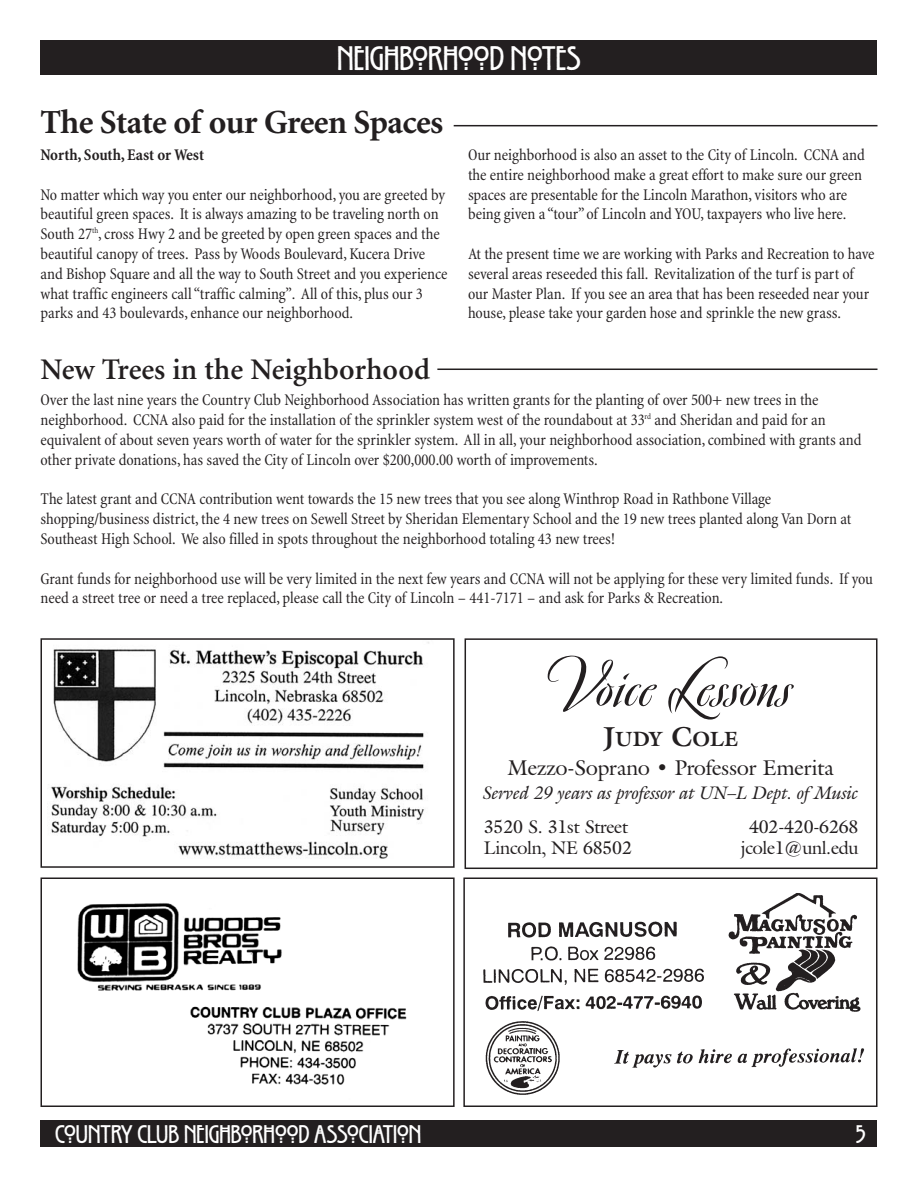
<style>
.page{position:relative;width:918px;height:1188px;background:#fff}
.page>*{position:absolute;margin:0;border:0;box-sizing:border-box;transform-origin:0 0}
.t1{font:700 73.5px "Avalon";color:#231f20}
.t2{font:36px "Willow Plain";color:#fff}
.t3{font:700 33.75px "Minion";letter-spacing:-.015em;color:#231f20}
.t4{font:600 30px "Minion";color:#231f20}
.t5{font:27px "Willow Plain";color:#fff}
.t6{font:21px "Galliard IT Cby BT";color:#231f20}
.t7{font:700 20.25px "Galliard IT Cby BT";color:#231f20}
.t8{font:18px "Galliard IT Cby BT";letter-spacing:-.01em;color:#231f20}
.t9{font:italic 18px "Galliard IT Cby BT";color:#231f20}
.t10{font:condensed 16.5px/19.8px "Minion";color:#231f20}
.t11{font:700 condensed 16.5px "Minion";letter-spacing:-.01em;color:#231f20}
.s1{font-size:27px}
</style>
<div class="page">
<img style="left:77px;top:903px;width:330px;height:182px">
<div style="left:40px;top:878px;width:415px;height:229px;border:2px solid #231f20"></div>
<img style="left:483px;top:893px;width:382px;height:202px">
<div style="left:463px;top:878px;width:415px;height:229px;border:2px solid #231f20"></div>
<div style="left:40px;top:40px;width:838px;height:35px;background:#231f20"></div>
<div style="left:40px;top:1120px;width:838px;height:28px;background:#231f20"></div>
<hr style="left:454px;top:125px;width:424px;height:1px;background:#231f20">
<hr style="left:437px;top:369px;width:441px;height:1px;background:#231f20">
<img style="left:50px;top:642px;width:379px;height:217px">
<div style="left:40px;top:638px;width:415px;height:230px;border:2px solid #231f20"></div>
<div style="left:465px;top:638px;width:413px;height:231px;border:2px solid #231f20"></div>
<h2 class="t2" style="left:337px;top:36px;width:245px">NEIGHBORHOOD NOTES</h2>
<h3 class="t3" style="left:40px;top:109px;width:404px">The State of our Green Spaces</h3>
<p class="t11" style="left:40px;top:148px;width:165px">North, South, East or West</p>
<p class="t10" style="left:40px;top:186px;width:409px">No matter which way you enter our neighborhood, you are greeted by beautiful green spaces. It is always amazing to be traveling north on South 27<sup>th</sup>, cross Hwy 2 and be greeted by open green spaces and the beautiful canopy of trees. Pass by Woods Boulevard, Kucera Drive and Bishop Square and all the way to South Street and you experience what traffic engineers call “traffic calming”. All of this, plus our 3 parks and 43 boulevards, enhance our neighborhood.</p>
<p class="t10" style="left:468px;top:146px;width:398px">Our neighborhood is also an asset to the City of Lincoln. CCNA and the entire neighborhood make a great effort to make sure our green spaces are presentable for the Lincoln Marathon, visitors who are being given a “tour” of Lincoln and YOU, taxpayers who live here.</p>
<p class="t10" style="left:468px;top:245px;width:408px">At the present time we are working with Parks and Recreation to have several areas reseeded this fall. Revitalization of the turf is part of our Master Plan. If you see an area that has been reseeded near your house, please take your garden hose and sprinkle the new grass.</p>
<h3 class="t4" style="left:40px;top:358px;width:391px">New Trees in the Neighborhood</h3>
<p class="t10" style="left:40px;top:392px;width:823px">Over the last nine years the Country Club Neighborhood Association has written grants for the planting of over 500+ new trees in the neighborhood. CCNA also paid for the installation of the sprinkler system west of the roundabout at 33<sup>rd</sup> and Sheridan and paid for an equivalent of about seven years worth of water for the sprinkler system. All in all, your neighborhood association, combined with grants and other private donations, has saved the City of Lincoln over $200,000.00 worth of improvements.</p>
<p class="t10" style="left:41px;top:491px;width:813px">The latest grant and CCNA contribution went towards the 15 new trees that you see along Winthrop Road in Rathbone Village shopping/business district, the 4 new trees on Sewell Street by Sheridan Elementary School and the 19 new trees planted along Van Dorn at<br>Southeast High School. We also filled in spots throughout the neighborhood totaling 43 new trees!</p>
<p class="t10" style="left:41px;top:570px;width:834px">Grant funds for neighborhood use will be very limited in the next few years and CCNA will not be applying for these very limited funds. If you need a street tree or need a tree replaced, please call the City of Lincoln – 441-7171 – and ask for Parks &amp; Recreation.</p>
<h1 class="t1" style="left:550px;top:637px;width:244px">Voice Lessons</h1>
<p class="t7" style="left:604px;top:730px;width:136px"><span class="s1">J</span>UDY <span class="s1">C</span>OLE</p>
<p class="t6" style="left:508px;top:759px;width:327px">Mezzo-Soprano • Professor Emerita</p>
<p class="t9" style="left:483px;top:784px;width:377px">Served 29 years as professor at UN–L Dept. of Music</p>
<p class="t8" style="left:484px;top:819px;width:146px">3520 S. 31st Street</p>
<p class="t8" style="left:749px;top:819px;width:111px">402-420-6268</p>
<p class="t8" style="left:484px;top:840px;width:150px">Lincoln, NE 68502</p>
<p class="t8" style="left:741px;top:840px;width:119px">jcole1@unl.edu</p>
<h3 class="t5" style="left:55px;top:1118px;width:368px">COUNTRY CLUB NEIGHBORHOOD ASSOCIATION</h3>
<h3 class="t5" style="left:856px;top:1118px;width:12px">5</h3>
</div>
